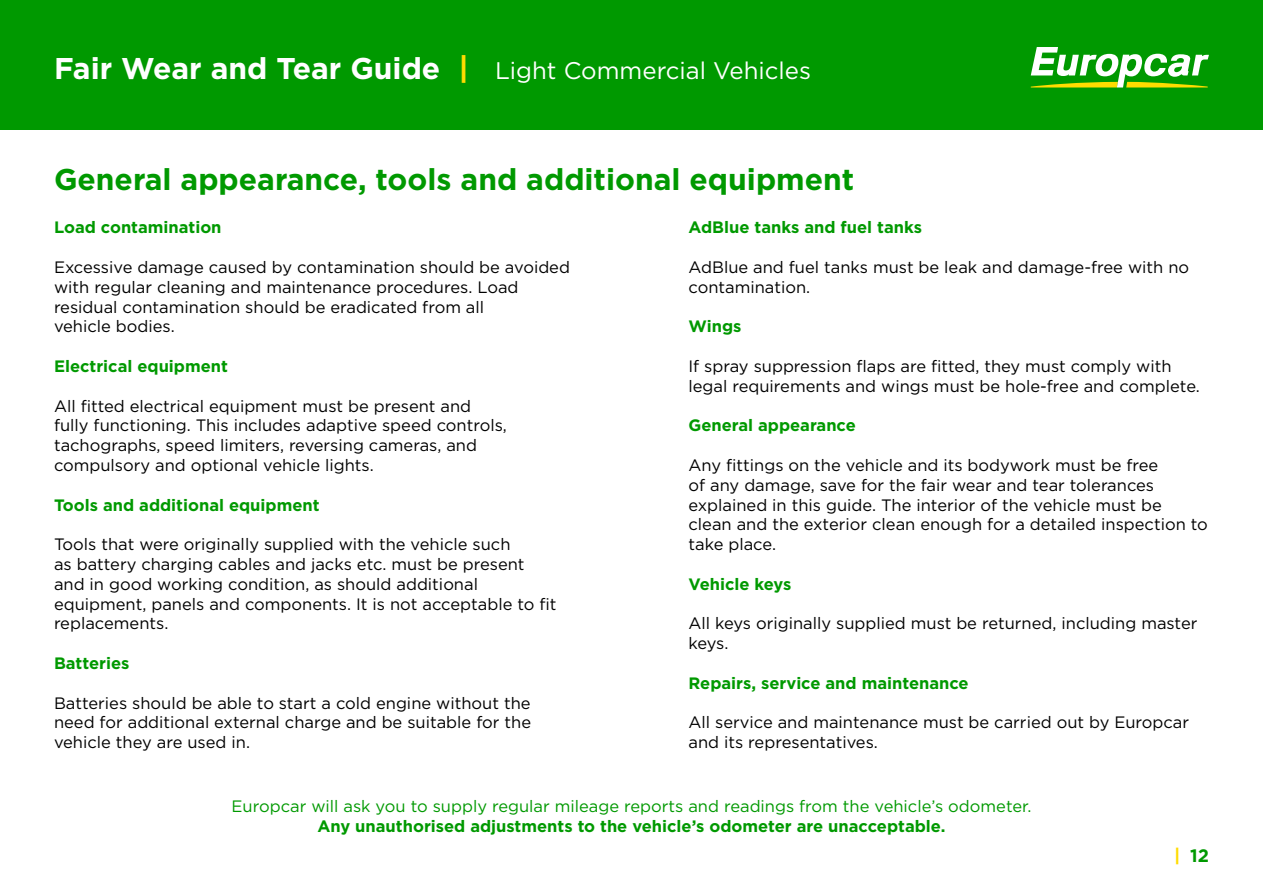
<style>
.page{position:relative;width:1263px;height:893px;background:#fff}
.page>*{position:absolute;margin:0;border:0;box-sizing:border-box;transform-origin:0 0}
.t1{font:700 30px "Gotham";color:#090}
.t2{font:24px "Gotham";color:#fff}
.t3{font:700 18px "Gotham";color:#090}
.t4{font:16.5px/19.8px "Gotham";color:#000}
.t5{font:700 16.5px "Gotham";color:#090}
.t6{font:16.5px "Gotham";color:#090}
.s1{font-weight:700;font-size:30px}
.s2{font-weight:700;font-size:30px;color:#ffdc00}
.s3{color:#ffdc00}
</style>
<div class="page">
<div style="left:0;top:0;width:1263px;height:129px;background:#090"></div>
<svg style="left:1031px;top:47px;width:178px;height:41px"></svg>
<h2 class="t2" style="left:54px;top:55px;width:759px"><span class="s1">Fair Wear and Tear Guide</span> <span class="s2">|</span> Light Commercial Vehicles</h2>
<h1 class="t1" style="left:54px;top:160px;width:802px">General appearance, tools and additional equipment</h1>
<p class="t5" style="left:54px;top:217px;width:169px">Load contamination</p>
<p class="t4" style="left:54px;top:257px;width:517px">Excessive damage caused by contamination should be avoided with regular cleaning and maintenance procedures. Load residual contamination should be eradicated from all<br>vehicle bodies.</p>
<p class="t5" style="left:54px;top:355px;width:175px">Electrical equipment</p>
<p class="t4" style="left:54px;top:396px;width:454px">All fitted electrical equipment must be present and fully functioning. This includes adaptive speed controls, tachographs, speed limiters, reversing cameras, and compulsory and optional vehicle lights.</p>
<p class="t5" style="left:54px;top:494px;width:267px">Tools and additional equipment</p>
<p class="t4" style="left:54px;top:534px;width:504px">Tools that were originally supplied with the vehicle such<br>as battery charging cables and jacks etc. must be present and in good working condition, as should additional equipment, panels and components. It is not acceptable to fit replacements.</p>
<p class="t5" style="left:54px;top:652px;width:77px">Batteries</p>
<p class="t4" style="left:54px;top:693px;width:479px;text-align:justify">Batteries should be able to start a cold engine without the need for additional external charge and be suitable for the vehicle they are used in.</p>
<p class="t5" style="left:688px;top:217px;width:235px">AdBlue tanks and fuel tanks</p>
<p class="t4" style="left:688px;top:257px;width:502px">AdBlue and fuel tanks must be leak and damage-free with no contamination.</p>
<p class="t5" style="left:688px;top:316px;width:54px">Wings</p>
<p class="t4" style="left:688px;top:356px;width:513px">If spray suppression flaps are fitted, they must comply with legal requirements and wings must be hole-free and complete.</p>
<p class="t5" style="left:688px;top:415px;width:169px">General appearance</p>
<p class="t4" style="left:688px;top:455px;width:521px">Any fittings on the vehicle and its bodywork must be free<br>of any damage, save for the fair wear and tear tolerances explained in this guide. The interior of the vehicle must be clean and the exterior clean enough for a detailed inspection to take place.</p>
<p class="t5" style="left:688px;top:573px;width:104px">Vehicle keys</p>
<p class="t4" style="left:688px;top:613px;width:510px">All keys originally supplied must be returned, including master keys.</p>
<p class="t5" style="left:688px;top:672px;width:282px">Repairs, service and maintenance</p>
<p class="t4" style="left:688px;top:712px;width:502px">All service and maintenance must be carried out by Europcar and its representatives.</p>
<p class="t6" style="left:232px;top:796px;width:801px">Europcar will ask you to supply regular mileage reports and readings from the vehicle’s odometer.</p>
<p class="t5" style="left:317px;top:815px;width:630px">Any unauthorised adjustments to the vehicle’s odometer are unacceptable.</p>
<p class="t3" style="left:1174px;top:843px;width:36px"><span class="s3">|</span> 12</p>
</div>
